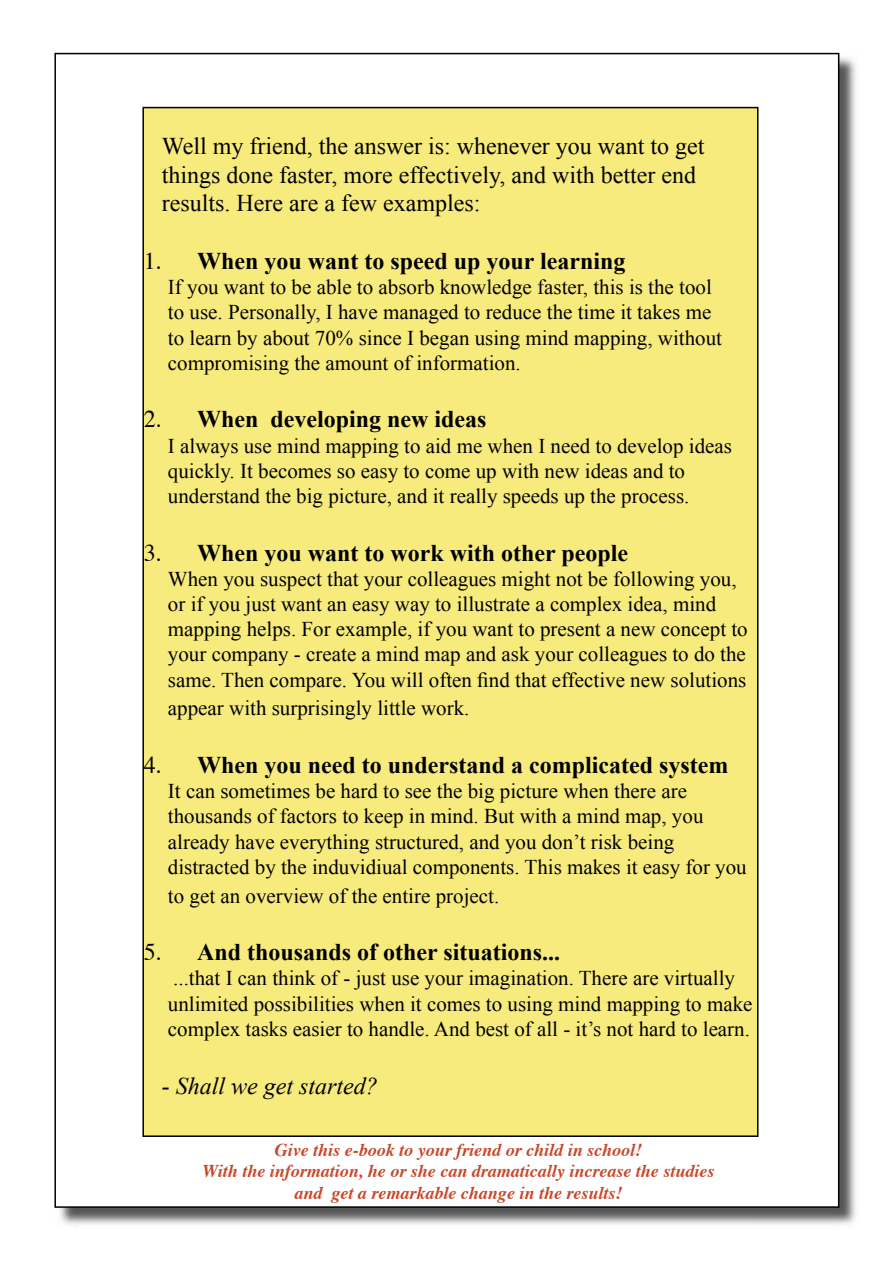
<style>
.page{position:relative;width:893px;height:1263px;background:#fff}
.page>*{position:absolute;margin:0;border:0;box-sizing:border-box;transform-origin:0 0}
.t1{font:700 24px "Times New Roman";color:#000}
.t2{font:24px/28.8px "Times New Roman";color:#000}
.t3{font:italic 24px "Times New Roman";color:#000}
.t4{font:21px/25.2px "Times New Roman";color:#000}
.t5{font:italic 700 18px/21.6px "Times";color:#c6472a;text-align:center}
.s1{font-family:"Times";font-weight:400}
</style>
<div class="page">
<img style="left:60px;top:1208px;width:691px;height:18px">
<img style="left:751px;top:54px;width:105px;height:1171px">
<div style="left:55px;top:54px;width:784px;height:1153px;background:#fff"></div>
<hr style="left:54px;top:54px;width:2px;height:1153px;background:#000">
<hr style="left:55px;top:1206px;width:784px;height:2px;background:#000">
<hr style="left:838px;top:54px;width:1px;height:1153px;background:#000">
<hr style="left:55px;top:53px;width:784px;height:1px;background:#000">
<div style="left:143px;top:108px;width:615px;height:1028px;background:#f7eb7d"></div>
<hr style="left:142px;top:108px;width:2px;height:1028px;background:#000">
<hr style="left:143px;top:1135px;width:615px;height:2px;background:#000">
<hr style="left:757px;top:108px;width:1px;height:1028px;background:#000">
<hr style="left:143px;top:107px;width:615px;height:1px;background:#000">
<p class="t2" style="left:162px;top:131px;width:544px">Well my friend, the answer is: whenever you want to get things done faster, more effectively, and with better end results. Here are a few examples:</p>
<p class="t1" style="left:144px;top:247px;width:483px"><span class="s1">1.</span> When you want to speed up your learning</p>
<p class="t4" style="left:168px;top:274px;width:556px">If you want to be able to absorb knowledge faster, this is the tool to use. Personally, I have managed to reduce the time it takes me to learn by about 70% since I began using mind mapping, without compromising the amount of information.</p>
<p class="t1" style="left:144px;top:405px;width:344px"><span class="s1">2.</span> When developing new ideas</p>
<p class="t4" style="left:168px;top:433px;width:565px">I always use mind mapping to aid me when I need to develop ideas quickly. It becomes so easy to come up with new ideas and to understand the big picture, and it really speeds up the process.</p>
<p class="t1" style="left:144px;top:539px;width:486px"><span class="s1">3.</span> When you want to work with other people</p>
<p class="t4" style="left:168px;top:566px;width:581px">When you suspect that your colleagues might not be following you, or if you just want an easy way to illustrate a complex idea, mind mapping helps. For example, if you want to present a new concept to your company - create a mind map and ask your colleagues to do the same. Then compare. You will often find that effective new solutions</p>
<p class="t4" style="left:168px;top:695px;width:303px">appear with surprisingly little work.</p>
<p class="t1" style="left:144px;top:751px;width:586px"><span class="s1">4.</span> When you need to understand a complicated system</p>
<p class="t4" style="left:168px;top:778px;width:580px">It can sometimes be hard to see the big picture when there are thousands of factors to keep in mind. But with a mind map, you already have everything structured, and you don’t risk being distracted by the induvidiual components. This makes it easy for you</p>
<p class="t4" style="left:168px;top:883px;width:333px">to get an overview of the entire project.</p>
<p class="t1" style="left:144px;top:938px;width:418px"><span class="s1">5.</span> And thousands of other situations...</p>
<p class="t4" style="left:168px;top:965px;width:586px">...that I can think of - just use your imagination. There are virtually unlimited possibilities when it comes to using mind mapping to make complex tasks easier to handle. And best of all - it’s not hard to learn.</p>
<p class="t3" style="left:162px;top:1071px;width:217px">- Shall we get started?</p>
<p class="t5" style="left:203px;top:1139px;width:513px">Give this e-book to your friend or child in school!<br>With the information, he or she can dramatically increase the studies and get a remarkable change in the results!</p>
</div>
